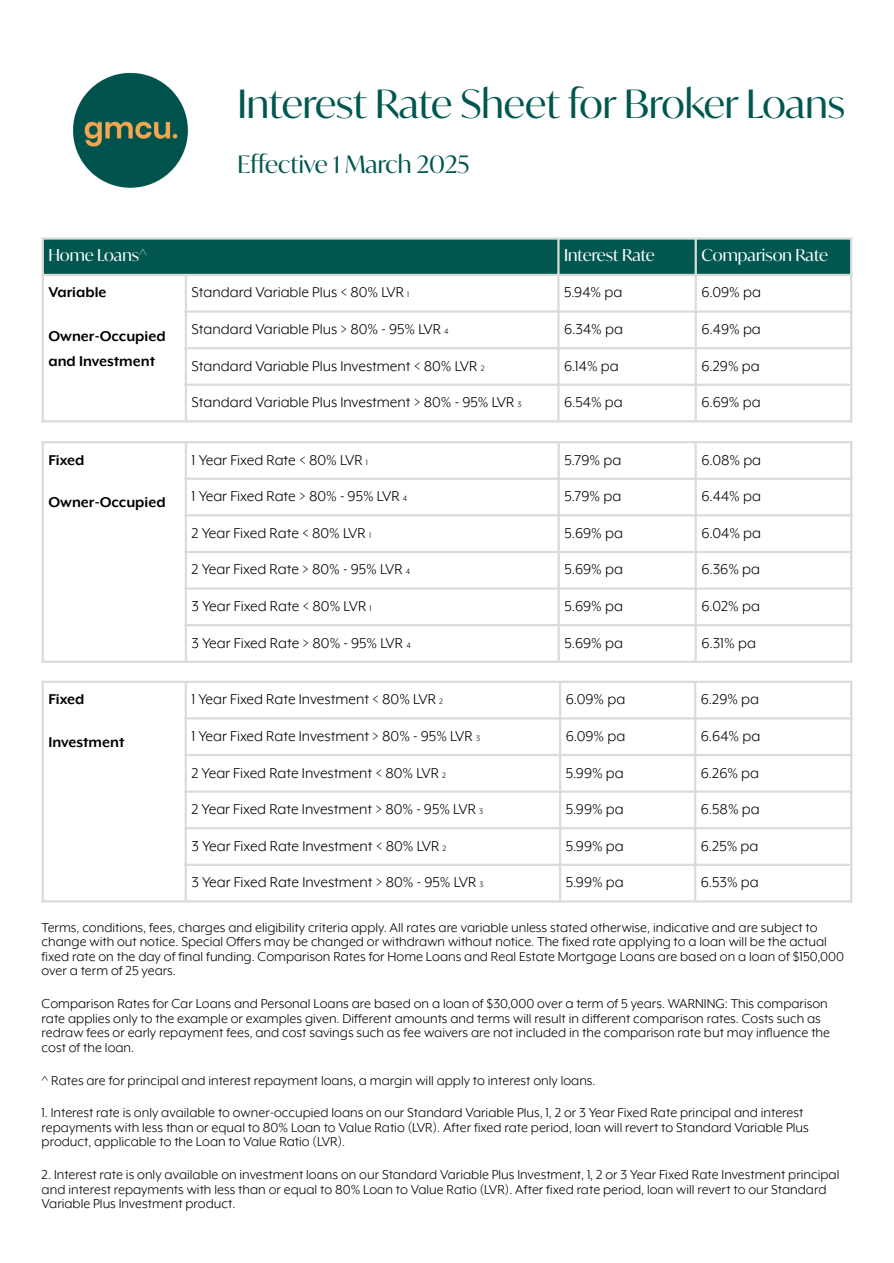
<style>
.page{position:relative;width:894px;height:1263px;background:#fff}
.page>*{position:absolute;margin:0;border:0;box-sizing:border-box;transform-origin:0 0}
.t1{font:39px "Ivy Mode";letter-spacing:-.005em;color:#015750}
.t2{font:24px "Ivy Mode";color:#015750}
.t3{font:16.5px "Mr Eaves XL Mod OT";color:#000}
.t4{font:700 16.5px/24.8px "Mr Eaves XL Mod OT";color:#000}
.t5{font:16.5px "Ivy Mode";color:#fff}
.t6{font:15px/14.7px "Mr Eaves XL Mod OT";color:#000}
.s1{font-size:9px}
</style>
<div class="page">
<img style="left:72px;top:72px;width:117px;height:116px">
<div style="left:44px;top:240px;width:805px;height:34px;background:#015750"></div>
<hr style="left:42px;top:240px;width:2px;height:180px;background:#dbdbdb">
<hr style="left:185px;top:276px;width:2px;height:144px;background:#dbdbdb">
<hr style="left:557px;top:240px;width:2px;height:180px;background:#dbdbdb">
<hr style="left:694px;top:240px;width:2px;height:180px;background:#dbdbdb">
<hr style="left:849px;top:240px;width:3px;height:180px;background:#dbdbdb">
<hr style="left:42px;top:237px;width:810px;height:3px;background:#dbdbdb">
<hr style="left:42px;top:274px;width:810px;height:2px;background:#dbdbdb">
<hr style="left:185px;top:310px;width:667px;height:3px;background:#dbdbdb">
<hr style="left:185px;top:347px;width:667px;height:2px;background:#dbdbdb">
<hr style="left:185px;top:384px;width:667px;height:2px;background:#dbdbdb">
<hr style="left:42px;top:420px;width:810px;height:2px;background:#dbdbdb">
<hr style="left:42px;top:443px;width:2px;height:218px;background:#dbdbdb">
<hr style="left:185px;top:443px;width:2px;height:218px;background:#dbdbdb">
<hr style="left:557px;top:443px;width:2px;height:218px;background:#dbdbdb">
<hr style="left:694px;top:443px;width:2px;height:218px;background:#dbdbdb">
<hr style="left:849px;top:443px;width:3px;height:218px;background:#dbdbdb">
<hr style="left:42px;top:441px;width:810px;height:2px;background:#dbdbdb">
<hr style="left:185px;top:478px;width:667px;height:2px;background:#dbdbdb">
<hr style="left:185px;top:514px;width:667px;height:2px;background:#dbdbdb">
<hr style="left:185px;top:551px;width:667px;height:2px;background:#dbdbdb">
<hr style="left:185px;top:587px;width:667px;height:3px;background:#dbdbdb">
<hr style="left:185px;top:624px;width:667px;height:2px;background:#dbdbdb">
<hr style="left:42px;top:661px;width:810px;height:2px;background:#dbdbdb">
<hr style="left:42px;top:683px;width:2px;height:217px;background:#dbdbdb">
<hr style="left:184px;top:683px;width:3px;height:217px;background:#dbdbdb">
<hr style="left:559px;top:683px;width:2px;height:217px;background:#dbdbdb">
<hr style="left:693px;top:683px;width:3px;height:217px;background:#dbdbdb">
<hr style="left:849px;top:683px;width:3px;height:217px;background:#dbdbdb">
<hr style="left:42px;top:681px;width:810px;height:2px;background:#dbdbdb">
<hr style="left:184px;top:717px;width:668px;height:2px;background:#dbdbdb">
<hr style="left:184px;top:754px;width:668px;height:2px;background:#dbdbdb">
<hr style="left:184px;top:790px;width:668px;height:3px;background:#dbdbdb">
<hr style="left:184px;top:827px;width:668px;height:2px;background:#dbdbdb">
<hr style="left:184px;top:864px;width:668px;height:2px;background:#dbdbdb">
<hr style="left:42px;top:900px;width:810px;height:2px;background:#dbdbdb">
<h1 class="t1" style="left:237px;top:79px;width:608px">Interest Rate Sheet for Broker Loans</h1>
<p class="t2" style="left:237px;top:149px;width:233px">Effective 1 March 2025</p>
<p class="t5" style="left:48px;top:245px;width:100px">Home Loans^</p>
<p class="t5" style="left:564px;top:245px;width:92px">Interest Rate</p>
<p class="t5" style="left:701px;top:245px;width:128px">Comparison Rate</p>
<p class="t4" style="left:48px;top:281px;width:59px">Variable</p>
<p class="t4" style="left:48px;top:325px;width:119px">Owner-Occupied and Investment</p>
<h1 class="t3" style="left:191px;top:285px;width:219px">Standard Variable Plus &lt; 80% LVR <span class="s1">1</span></h1>
<p class="t3" style="left:564px;top:285px;width:60px">5.94% pa</p>
<p class="t3" style="left:701px;top:285px;width:61px">6.09% pa</p>
<h1 class="t3" style="left:191px;top:322px;width:259px">Standard Variable Plus &gt; 80% - 95% LVR <span class="s1">4</span></h1>
<p class="t3" style="left:564px;top:322px;width:60px">6.34% pa</p>
<p class="t3" style="left:701px;top:322px;width:61px">6.49% pa</p>
<h1 class="t3" style="left:191px;top:358px;width:294px">Standard Variable Plus Investment &lt; 80% LVR <span class="s1">2</span></h1>
<p class="t3" style="left:564px;top:358px;width:56px">6.14% pa</p>
<p class="t3" style="left:701px;top:358px;width:60px">6.29% pa</p>
<h1 class="t3" style="left:191px;top:395px;width:331px">Standard Variable Plus Investment &gt; 80% - 95% LVR <span class="s1">3</span></h1>
<p class="t3" style="left:564px;top:395px;width:60px">6.54% pa</p>
<p class="t3" style="left:701px;top:395px;width:61px">6.69% pa</p>
<p class="t4" style="left:48px;top:448px;width:37px">Fixed</p>
<p class="t4" style="left:48px;top:491px;width:119px">Owner-Occupied</p>
<h1 class="t3" style="left:191px;top:452px;width:178px">1 Year Fixed Rate &lt; 80% LVR <span class="s1">1</span></h1>
<p class="t3" style="left:564px;top:452px;width:58px">5.79% pa</p>
<p class="t3" style="left:701px;top:452px;width:61px">6.08% pa</p>
<h1 class="t3" style="left:191px;top:489px;width:217px">1 Year Fixed Rate &gt; 80% - 95% LVR <span class="s1">4</span></h1>
<p class="t3" style="left:564px;top:489px;width:58px">5.79% pa</p>
<p class="t3" style="left:701px;top:489px;width:61px">6.44% pa</p>
<h1 class="t3" style="left:191px;top:525px;width:181px">2 Year Fixed Rate &lt; 80% LVR <span class="s1">1</span></h1>
<p class="t3" style="left:564px;top:525px;width:60px">5.69% pa</p>
<p class="t3" style="left:701px;top:525px;width:61px">6.04% pa</p>
<h1 class="t3" style="left:191px;top:562px;width:220px">2 Year Fixed Rate &gt; 80% - 95% LVR <span class="s1">4</span></h1>
<p class="t3" style="left:564px;top:562px;width:60px">5.69% pa</p>
<p class="t3" style="left:701px;top:562px;width:60px">6.36% pa</p>
<h1 class="t3" style="left:191px;top:599px;width:181px">3 Year Fixed Rate &lt; 80% LVR <span class="s1">1</span></h1>
<p class="t3" style="left:564px;top:599px;width:60px">5.69% pa</p>
<p class="t3" style="left:701px;top:599px;width:60px">6.02% pa</p>
<h1 class="t3" style="left:191px;top:635px;width:221px">3 Year Fixed Rate &gt; 80% - 95% LVR <span class="s1">4</span></h1>
<p class="t3" style="left:564px;top:635px;width:60px">5.69% pa</p>
<p class="t3" style="left:701px;top:635px;width:56px">6.31% pa</p>
<h1 class="t3" style="left:191px;top:692px;width:253px">1 Year Fixed Rate Investment &lt; 80% LVR <span class="s1">2</span></h1>
<p class="t3" style="left:565px;top:692px;width:61px">6.09% pa</p>
<p class="t3" style="left:700px;top:692px;width:60px">6.29% pa</p>
<h1 class="t3" style="left:191px;top:729px;width:290px">1 Year Fixed Rate Investment &gt; 80% - 95% LVR <span class="s1">3</span></h1>
<p class="t3" style="left:565px;top:729px;width:61px">6.09% pa</p>
<p class="t3" style="left:700px;top:729px;width:61px">6.64% pa</p>
<h1 class="t3" style="left:191px;top:765px;width:256px">2 Year Fixed Rate Investment &lt; 80% LVR <span class="s1">2</span></h1>
<p class="t3" style="left:565px;top:765px;width:60px">5.99% pa</p>
<p class="t3" style="left:700px;top:765px;width:60px">6.26% pa</p>
<h1 class="t3" style="left:191px;top:802px;width:293px">2 Year Fixed Rate Investment &gt; 80% - 95% LVR <span class="s1">3</span></h1>
<p class="t3" style="left:565px;top:802px;width:60px">5.99% pa</p>
<p class="t3" style="left:700px;top:802px;width:60px">6.58% pa</p>
<h1 class="t3" style="left:191px;top:838px;width:256px">3 Year Fixed Rate Investment &lt; 80% LVR <span class="s1">2</span></h1>
<p class="t3" style="left:565px;top:838px;width:60px">5.99% pa</p>
<p class="t3" style="left:700px;top:838px;width:59px">6.25% pa</p>
<h1 class="t3" style="left:191px;top:875px;width:294px">3 Year Fixed Rate Investment &gt; 80% - 95% LVR <span class="s1">3</span></h1>
<p class="t3" style="left:565px;top:875px;width:60px">5.99% pa</p>
<p class="t3" style="left:700px;top:875px;width:59px">6.53% pa</p>
<p class="t6" style="left:42px;top:920px;width:803px">Terms, conditions, fees, charges and eligibility criteria apply. All rates are variable unless stated otherwise, indicative and are subject to change with out notice. Special Offers may be changed or withdrawn without notice. The fixed rate applying to a loan will be the actual fixed rate on the day of fi nal funding. Comparison Rates for Home Loans and Real Estate Mortgage Loans are based on a loan of $150,000 over a term of 25 years.</p>
<p class="t6" style="left:42px;top:997px;width:789px">Comparison Rates for Car Loans and Personal Loans are based on a loan of $30,000 over a term of 5 years. WARNING: This comparison rate applies only to the example or examples given. Different amounts and terms will result in different comparison rates. Costs such as redraw fees or early repayment fees, and cost savings such as fee waivers are not included in the comparison rate but may influence the cost of the loan.</p>
<p class="t6" style="left:42px;top:1073px;width:555px">^ Rates are for principal and interest repayment loans, a margin will apply to interest only loans.</p>
<p class="t6" style="left:42px;top:1106px;width:768px">1. Interest rate is only available to owner-occupied loans on our Standard Variable Plus, 1, 2 or 3 Year Fixed Rate principal and interest repayments with less than or equal to 80% Loan to Value Ratio (LVR). After fixed rate period, loan will revert to Standard Variable Plus product, applicable to the Loan to Value Ratio (LVR).</p>
<p class="t6" style="left:42px;top:1168px;width:799px">2. Interest rate is only available on investment loans on our Standard Variable Plus Investment, 1, 2 or 3 Year Fixed Rate Investment principal and interest repayments with less than or equal to 80% Loan to Value Ratio (LVR). After fixed rate period, loan will revert to our Standard<br>Variable Plus Investment product.</p>
<p class="t4" style="left:48px;top:688px;width:37px">Fixed</p>
<p class="t4" style="left:48px;top:731px;width:77px">Investment</p>
</div>
